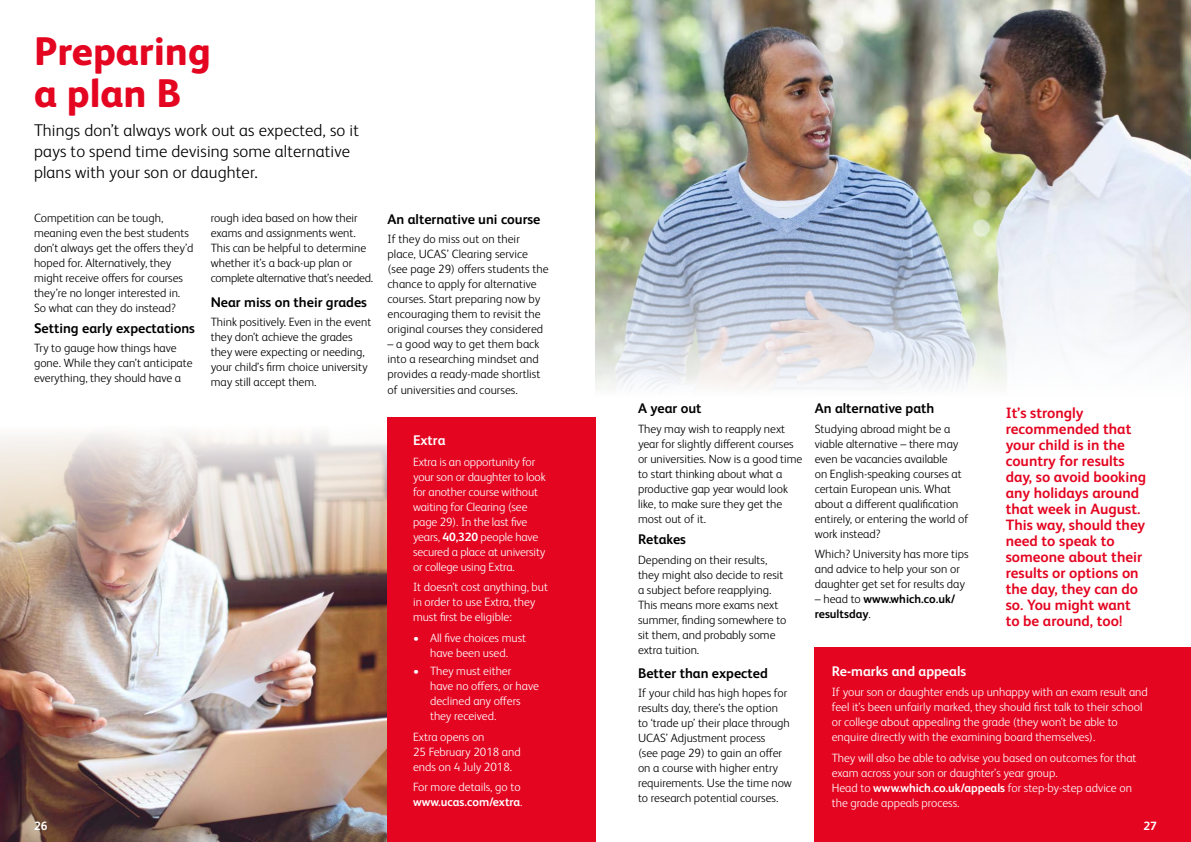
<style>
.page{position:relative;width:1191px;height:842px;background:#fff}
.page>*{position:absolute;margin:0;border:0;box-sizing:border-box;transform-origin:0 0}
.t1{font:800 40px/42px "FS Albert Pro";color:#e40521}
.t2{font:300 17px/21px "FS Albert Pro";letter-spacing:.01em;color:#000}
.t3{font:700 15px/16px "FS Albert Pro";color:#e40521}
.t4{font:700 14px "FS Albert Pro";color:#000}
.t5{font:700 14px "FS Albert Pro";color:#fff}
.t6{font:300 12px/15px "FS Albert Pro";color:#000}
.t7{font:300 12px/15px "FS Albert Pro";color:#fff}
.t8{font:700 12px/15px "FS Albert Pro";color:#000}
.t9{font:700 12px "FS Albert Pro";color:#fff}
.s1{font-weight:700}
.s2{font-weight:300}
</style>
<div class="page">
<img style="left:595px;top:0;width:596px;height:194px">
<img style="left:0;top:589px;width:387px;height:253px">
<div style="left:814px;top:648px;width:377px;height:194px;background:#e40521"></div>
<svg style="left:595px;top:194px;width:596px;height:277px"></svg>
<img style="left:0;top:433px;width:387px;height:156px">
<div style="left:387px;top:417px;width:208px;height:425px;background:#e40521"></div>
<h1 class="t1" style="left:34px;top:27px;width:178px">Preparing a plan B</h1>
<h2 class="t2" style="left:34px;top:119px;width:326px">Things don’t always work out as expected, so it pays to spend time devising some alternative plans with your son or daughter.</h2>
<p class="t6" style="left:34px;top:210px;width:161px">Competition can be tough, meaning even the best students don’t always get the offers they’d hoped for. Alternatively, they might receive offers for courses they’re no longer interested in.<br>So what can they do instead?</p>
<p class="t4" style="left:34px;top:318px;width:162px">Setting early expectations</p>
<p class="t6" style="left:34px;top:339px;width:160px">Try to gauge how things have gone. While they can’t anticipate everything, they should have a</p>
<p class="t6" style="left:211px;top:210px;width:164px">rough idea based on how their exams and assignments went.<br>This can be helpful to determine whether it’s a back-up plan or complete alternative that’s needed.</p>
<p class="t4" style="left:211px;top:292px;width:158px">Near miss on their grades</p>
<p class="t6" style="left:211px;top:314px;width:162px">Think positively. Even in the event they don’t achieve the grades they were expecting or needing, your child’s firm choice university may still accept them.</p>
<p class="t4" style="left:387px;top:209px;width:154px">An alternative uni course</p>
<p class="t6" style="left:387px;top:231px;width:163px">If they do miss out on their place, UCAS’ Clearing service (see page 29) offers students the chance to apply for alternative courses. Start preparing now by encouraging them to revisit the original courses they considered</p>
<p class="t6" style="left:387px;top:335px;width:154px;line-height:15.3px;text-align:justify">– a good way to get them back into a researching mindset and provides a ready-made shortlist of universities and courses.</p>
<p class="t5" style="left:413px;top:430px;width:34px">Extra</p>
<p class="t7" style="left:413px;top:453px;width:134px">Extra is an opportunity for your son or daughter to look for another course without waiting for Clearing (see page 29). In the last five years, <span class="s1">40,320</span> people have secured a place at university or college using Extra.</p>
<p class="t7" style="left:413px;top:579px;width:136px">It doesn’t cost anything, but in order to use Extra, they must first be eligible:</p>
<p class="t7" style="left:413px;top:630px;width:115px;text-align:center">• All five choices must have been used.</p>
<p class="t7" style="left:430px;top:662px;width:110px;text-indent:-17px">• They must either<br>have no offers, or have declined any offers they received.</p>
<p class="t7" style="left:413px;top:728px;width:109px">Extra opens on<br>25 February 2018 and ends on 4 July 2018.</p>
<p class="t7" style="left:413px;top:779px;width:111px">For more details, go to <span class="s1">www.ucas.com/extra</span>.</p>
<p class="t4" style="left:638px;top:399px;width:65px">A year out</p>
<p class="t6" style="left:638px;top:420px;width:166px">They may wish to reapply next year for slightly different courses or universities. Now is a good time to start thinking about what a productive gap year would look like, to make sure they get the most out of it.</p>
<p class="t4" style="left:638px;top:530px;width:50px">Retakes</p>
<p class="t6" style="left:638px;top:551px;width:150px">Depending on their results, they might also decide to resit a subject before reapplying.<br>This means more exams next summer, finding somewhere to sit them, and probably some extra tuition.</p>
<p class="t4" style="left:638px;top:663px;width:131px">Better than expected</p>
<p class="t6" style="left:638px;top:685px;width:155px">If your child has high hopes for results day, there’s the option<br>to ‘trade up’ their place through<br>UCAS’ Adjustment process<br>(see page 29) to gain an offer on a course with higher entry requirements. Use the time now to research potential courses.</p>
<p class="t4" style="left:814px;top:399px;width:121px">An alternative path</p>
<p class="t6" style="left:814px;top:420px;width:155px">Studying abroad might be a viable alternative – there may even be vacancies available<br>on English-speaking courses at certain European unis. What about a different qualification entirely, or entering the world of work instead?</p>
<p class="t6" style="left:814px;top:546px;width:155px">Which? University has more tips and advice to help your son or daughter get set for results day</p>
<p class="t8" style="left:814px;top:591px;width:142px"><span class="s2">– head to</span> www.which.co.uk/ resultsday<span class="s2">.</span></p>
<p class="t3" style="left:1005px;top:404px;width:142px">It’s strongly recommended that your child is in the country for results day, so avoid booking any holidays around that week in August.<br>This way, should they need to speak to someone about their results or options on the day, they can do so. You might want to be around, too!</p>
<p class="t5" style="left:831px;top:661px;width:136px">Re-marks and appeals</p>
<p class="t7" style="left:831px;top:684px;width:317px">If your son or daughter ends up unhappy with an exam result and feel it’s been unfairly marked, they should first talk to their school or college about appealing the grade (they won’t be able to enquire directly with the examining board themselves).</p>
<p class="t7" style="left:831px;top:749px;width:306px">They will also be able to advise you based on outcomes for that exam across your son or daughter’s year group.<br>Head to <span class="s1">www.which.co.uk/appeals</span> for step-by-step advice on the grade appeals process.</p>
<p class="t9" style="left:34px;top:817px;width:15px">26</p>
<p class="t9" style="left:1143px;top:817px;width:15px">27</p>
</div>
